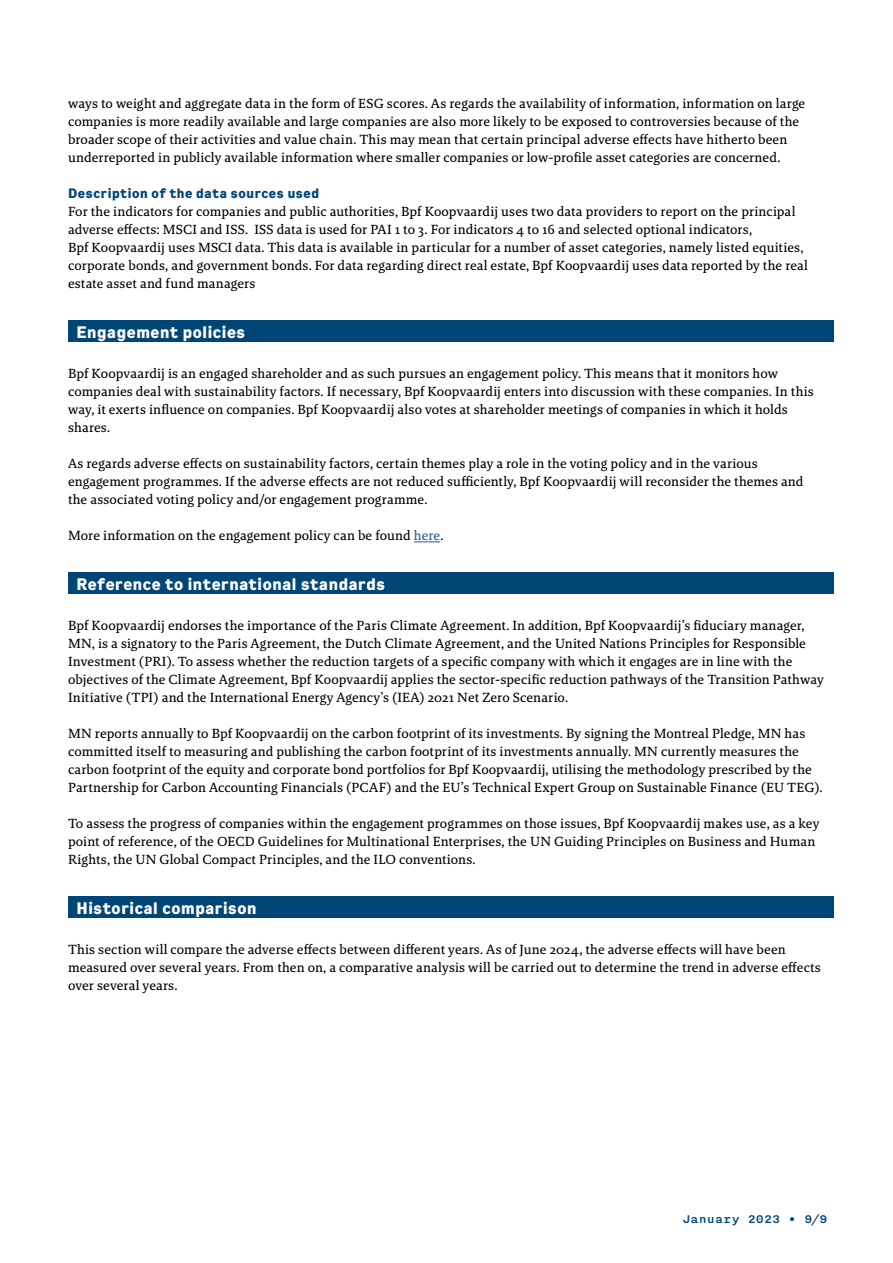
<style>
.page{position:relative;width:893px;height:1263px;background:#fff}
.page>*{position:absolute;margin:0;border:0;box-sizing:border-box;transform-origin:0 0}
.t1{font:700 16.5px "Kade";letter-spacing:.035em;color:#fff}
.t2{font:13.5px/18px "Brando Text";letter-spacing:.005em;color:#000}
.t3{font:700 13.5px "Kade";letter-spacing:.045em;color:#004676}
.t4{font:500 13.5px "Nitti";color:#004676}
.s1{color:#275b9b}
</style>
<div class="page">
<svg style="left:414px;top:542px;width:26px;height:1px"></svg>
<div style="left:68px;top:321px;width:765px;height:21px;background:#004676"></div>
<div style="left:68px;top:573px;width:765px;height:21px;background:#004676"></div>
<div style="left:68px;top:897px;width:765px;height:21px;background:#004676"></div>
<p class="t2" style="left:68px;top:94px;width:739px">ways to weight and aggregate data in the form of ESG scores. As regards the availability of information, information on large companies is more readily available and large companies are also more likely to be exposed to controversies because of the broader scope of their activities and value chain. This may mean that certain principal adverse effects have hitherto been underreported in publicly available information where smaller companies or low-profile asset categories are concerned.</p>
<p class="t3" style="left:68px;top:185px;width:253px">Description of the data sources used</p>
<p class="t2" style="left:68px;top:202px;width:741px">For the indicators for companies and public authorities, Bpf Koopvaardij uses two data providers to report on the principal adverse effects: MSCI and ISS. ISS data is used for PAI 1 to 3. For indicators 4 to 16 and selected optional indicators,<br>Bpf Koopvaardij uses MSCI data. This data is available in particular for a number of asset categories, namely listed equities, corporate bonds, and government bonds. For data regarding direct real estate, Bpf Koopvaardij uses data reported by the real estate asset and fund managers</p>
<p class="t1" style="left:77px;top:322px;width:170px">Engagement policies</p>
<p class="t2" style="left:68px;top:364px;width:747px">Bpf Koopvaardij is an engaged shareholder and as such pursues an engagement policy. This means that it monitors how companies deal with sustainability factors. If necessary, Bpf Koopvaardij enters into discussion with these companies. In this way, it exerts influence on companies. Bpf Koopvaardij also votes at shareholder meetings of companies in which it holds shares.</p>
<p class="t2" style="left:68px;top:454px;width:737px">As regards adverse effects on sustainability factors, certain themes play a role in the voting policy and in the various engagement programmes. If the adverse effects are not reduced sufficiently, Bpf Koopvaardij will reconsider the themes and the associated voting policy and/or engagement programme.</p>
<p class="t2" style="left:68px;top:526px;width:377px">More information on the engagement policy can be found <span class="s1">here</span>.</p>
<p class="t1" style="left:77px;top:574px;width:310px">Reference to international standards</p>
<p class="t2" style="left:68px;top:616px;width:757px">Bpf Koopvaardij endorses the importance of the Paris Climate Agreement. In addition, Bpf Koopvaardij’s fiduciary manager, MN, is a signatory to the Paris Agreement, the Dutch Climate Agreement, and the United Nations Principles for Responsible Investment (PRI). To assess whether the reduction targets of a specific company with which it engages are in line with the objectives of the Climate Agreement, Bpf Koopvaardij applies the sector-specific reduction pathways of the Transition Pathway Initiative (TPI) and the International Energy Agency’s (IEA) 2021 Net Zero Scenario.</p>
<p class="t2" style="left:68px;top:724px;width:756px">MN reports annually to Bpf Koopvaardij on the carbon footprint of its investments. By signing the Montreal Pledge, MN has committed itself to measuring and publishing the carbon footprint of its investments annually. MN currently measures the carbon footprint of the equity and corporate bond portfolios for Bpf Koopvaardij, utilising the methodology prescribed by the Partnership for Carbon Accounting Financials (PCAF) and the EU’s Technical Expert Group on Sustainable Finance (EU TEG).</p>
<p class="t2" style="left:68px;top:814px;width:753px">To assess the progress of companies within the engagement programmes on those issues, Bpf Koopvaardij makes use, as a key point of reference, of the OECD Guidelines for Multinational Enterprises, the UN Guiding Principles on Business and Human<br>Rights, the UN Global Compact Principles, and the ILO conventions.</p>
<p class="t1" style="left:77px;top:898px;width:181px">Historical comparison</p>
<p class="t2" style="left:68px;top:940px;width:754px">This section will compare the adverse effects between different years. As of June 2024, the adverse effects will have been measured over several years. From then on, a comparative analysis will be carried out to determine the trend in adverse effects over several years.</p>
<p class="t4" style="left:682px;top:1211px;width:147px">January 2023 • 9/9</p>
</div>
